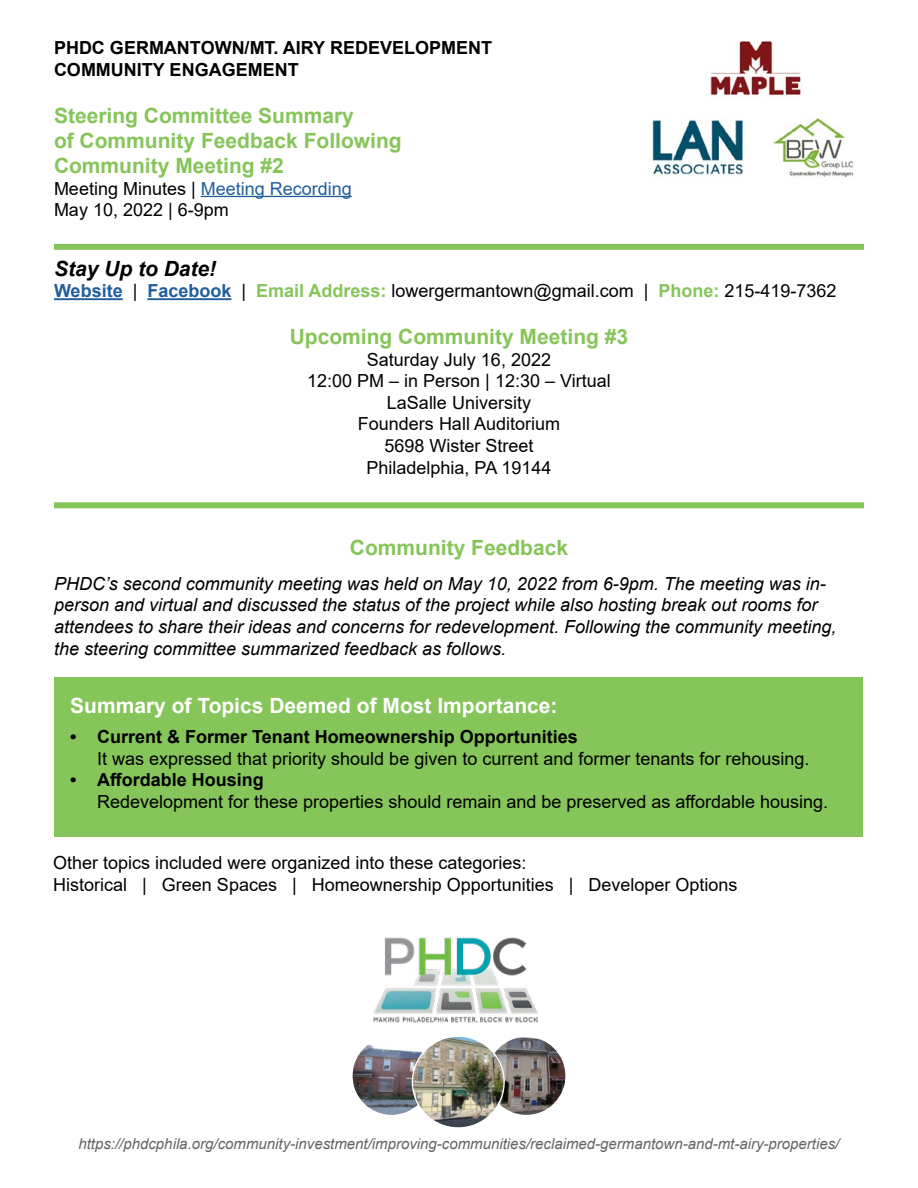
<style>
.page{position:relative;width:918px;height:1188px;background:#fff}
.page>*{position:absolute;margin:0;border:0;box-sizing:border-box;transform-origin:0 0}
.t1{font:700 21px/25.2px "Arial";color:#85c559}
.t2{font:700 21px "Arial";color:#fff}
.t3{font:italic 700 21px "Arial";color:#000}
.t4{font:18px/21.6px "Arial";color:#000}
.t5{font:italic 18px/21.6px "Arial";color:#000}
.t6{font:700 18px/21.6px "Arial";color:#000}
.t7{font:italic 15px "Arial";color:#636466}
.s1{color:#215e9e}
.s2{font-weight:700;color:#215e9e}
.s3{font-weight:700;color:#85c559}
</style>
<div class="page">
<hr style="left:201px;top:196px;width:151px;height:1px;background:#215e9e">
<div style="left:54px;top:244px;width:810px;height:6px;background:#85c559"></div>
<div style="left:54px;top:502px;width:810px;height:6px;background:#85c559"></div>
<hr style="left:54px;top:298px;width:69px;height:2px;background:#215e9e">
<hr style="left:147px;top:298px;width:84px;height:2px;background:#215e9e">
<div style="left:54px;top:677px;width:808px;height:160px;background:#85c559"></div>
<img style="left:373px;top:937px;width:165px;height:86px">
<img style="left:352px;top:1036px;width:79px;height:80px;border-radius:40px">
<img style="left:487px;top:1036px;width:79px;height:80px;border-radius:40px">
<img style="left:412px;top:1036px;width:92px;height:92px;border-radius:46px">
<img style="left:652px;top:41px;width:202px;height:137px">
<p class="t6" style="left:54px;top:37px;width:440px">PHDC GERMANTOWN/MT. AIRY REDEVELOPMENT<br>COMMUNITY ENGAGEMENT</p>
<p class="t1" style="left:54px;top:103px;width:349px">Steering Committee Summary<br>of Community Feedback Following<br>Community Meeting #2</p>
<p class="t4" style="left:54px;top:177px;width:299px">Meeting Minutes | <span class="s1">Meeting Recording<br></span>May 10, 2022 | 6-9pm</p>
<p class="t3" style="left:54px;top:254px;width:164px">Stay Up to Date!</p>
<p class="t4" style="left:54px;top:280px;width:784px"><span class="s2">Website</span> | <span class="s2">Facebook</span> | <span class="s3">Email Address:</span> lowergermantown@gmail.com | <span class="s3">Phone:</span> 215-419-7362</p>
<p class="t1" style="left:290px;top:324px;width:340px">Upcoming Community Meeting #3</p>
<p class="t4" style="left:307px;top:348px;width:305px;text-align:center">Saturday July 16, 2022<br>12:00 PM – in Person | 12:30 – Virtual<br>LaSalle University<br>Founders Hall Auditorium<br>5698 Wister Street<br>Philadelphia, PA 19144</p>
<p class="t1" style="left:350px;top:536px;width:220px">Community Feedback</p>
<p class="t5" style="left:54px;top:573px;width:784px">PHDC’s second community meeting was held on May 10, 2022 from 6-9pm. The meeting was in&shy;person and virtual and discussed the status of the project while also hosting break out rooms for attendees to share their ideas and concerns for redevelopment. Following the community meeting, the steering committee summarized feedback as follows.</p>
<p class="t2" style="left:70px;top:690px;width:489px">Summary of Topics Deemed of Most Importance:</p>
<p class="t6" style="left:70px;top:726px;width:509px">• Current &amp; Former Tenant Homeownership Opportunities</p>
<p class="t4" style="left:97px;top:748px;width:714px">It was expressed that priority should be given to current and former tenants for rehousing.</p>
<p class="t6" style="left:70px;top:769px;width:195px">• Affordable Housing</p>
<p class="t4" style="left:97px;top:791px;width:732px">Redevelopment for these properties should remain and be preserved as affordable housing.</p>
<p class="t4" style="left:53px;top:852px;width:686px">Other topics included were organized into these categories:<br>Historical | Green Spaces | Homeownership Opportunities | Developer Options</p>
<p class="t7" style="left:78px;top:1134px;width:763px">https://phdcphila.org/community-investment/improving-communities/reclaimed-germantown-and-mt-airy-properties/</p>
</div>
